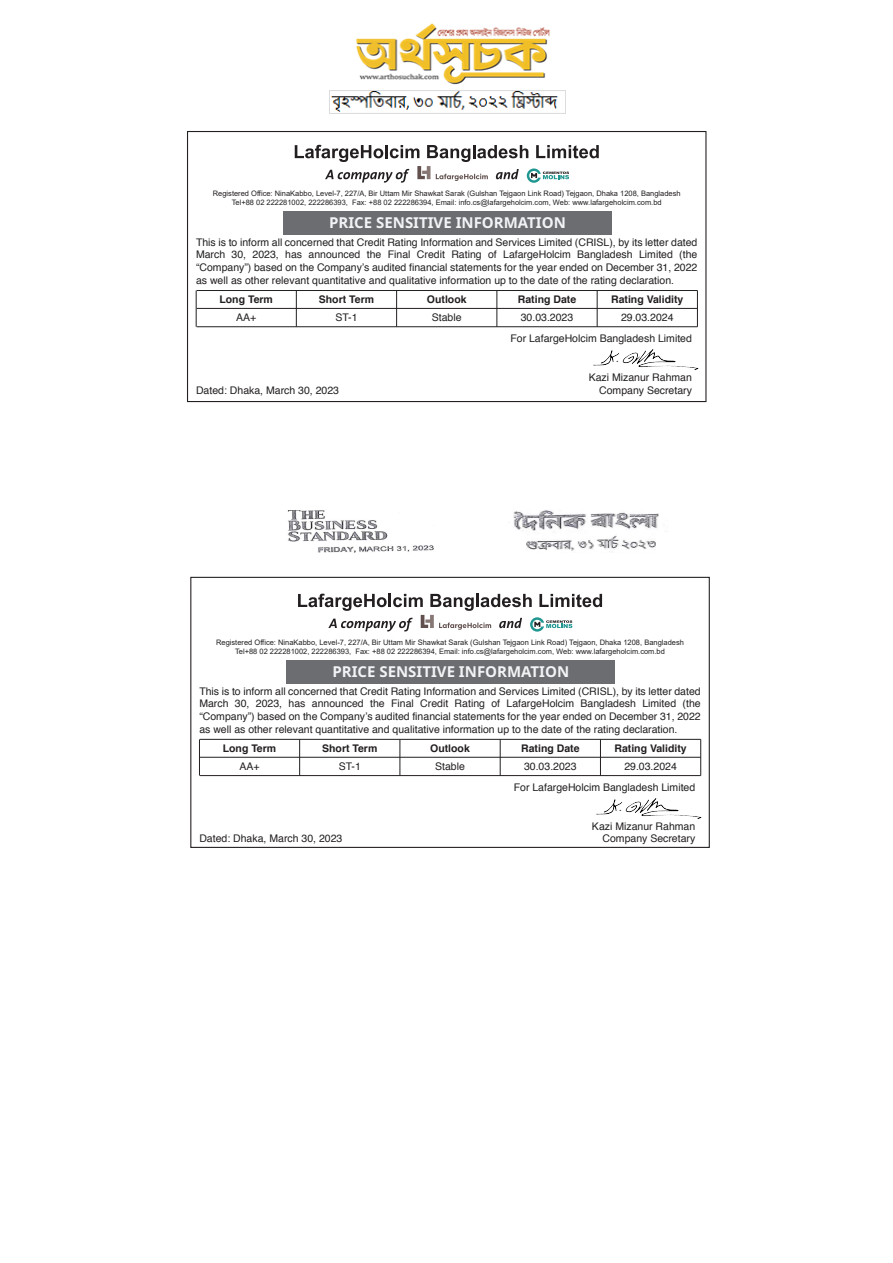
<style>
.page{position:relative;width:893px;height:1263px;background:#fff}
.page>*{position:absolute;margin:0;border:0;box-sizing:border-box;transform-origin:0 0}
.t1{font:700 15px "Noto Sans";color:#f2f3f4}
.t2{font:10.5px/12.6px "Helvetica";color:#231f20;text-align:justify}
.t3{font:700 10.5px "Helvetica";color:#231f20}
.t4{font:7.5px/9px "Arial";color:#231f20;text-align:center}
</style>
<div class="page">
<svg style="left:295px;top:145px;width:304px;height:38px"></svg>
<hr style="left:697px;top:290px;width:1px;height:37px;background:#231f20">
<hr style="left:396px;top:290px;width:1px;height:37px;background:#231f20">
<hr style="left:497px;top:290px;width:1px;height:37px;background:#231f20">
<hr style="left:597px;top:290px;width:1px;height:37px;background:#231f20">
<hr style="left:296px;top:290px;width:1px;height:37px;background:#231f20">
<hr style="left:196px;top:290px;width:1px;height:37px;background:#231f20">
<hr style="left:197px;top:290px;width:500px;height:1px;background:#231f20">
<hr style="left:197px;top:308px;width:500px;height:1px;background:#231f20">
<hr style="left:197px;top:326px;width:500px;height:1px;background:#231f20">
<div style="left:283px;top:211px;width:329px;height:24px;background:#6c6d70"></div>
<div style="left:187px;top:131px;width:519px;height:271px;border:1px solid #231f20"></div>
<img style="left:593px;top:349px;width:106px;height:21px">
<img style="left:356px;top:23px;width:194px;height:61px">
<svg style="left:298px;top:594px;width:304px;height:38px"></svg>
<hr style="left:700px;top:739px;width:1px;height:36px;background:#231f20">
<hr style="left:400px;top:739px;width:1px;height:36px;background:#231f20">
<hr style="left:500px;top:739px;width:1px;height:36px;background:#231f20">
<hr style="left:600px;top:739px;width:1px;height:36px;background:#231f20">
<hr style="left:299px;top:739px;width:1px;height:36px;background:#231f20">
<hr style="left:199px;top:739px;width:1px;height:36px;background:#231f20">
<hr style="left:200px;top:739px;width:501px;height:1px;background:#231f20">
<hr style="left:200px;top:757px;width:501px;height:1px;background:#231f20">
<hr style="left:200px;top:775px;width:501px;height:1px;background:#231f20">
<div style="left:287px;top:660px;width:328px;height:23px;background:#6c6d70"></div>
<div style="left:190px;top:577px;width:520px;height:271px;border:1px solid #231f20"></div>
<img style="left:596px;top:798px;width:106px;height:20px">
<img style="left:288px;top:511px;width:146px;height:42px">
<img style="left:513px;top:510px;width:153px;height:42px">
<img style="left:331px;top:91px;width:227px;height:21px">
<p class="t4" style="left:213px;top:189px;width:469px">Registered Office: NinaKabbo, Level-7, 227/A, Bir Uttam Mir Shawkat Sarak (Gulshan Tejgaon Link Road) Tejgaon, Dhaka 1208, Bangladesh<br>Tel+88 02 222281002, 222286393, Fax: +88 02 222286394, Email: info.cs@lafargeholcim.com, Web: www.lafargeholcim.com.bd</p>
<p class="t2" style="left:196px;top:236px;width:503px">This is to inform all concerned that Credit Rating Information and Services Limited (CRISL), by its letter dated March 30, 2023, has announced the Final Credit Rating of LafargeHolcim Bangladesh Limited (the “Company”) based on the Company’s audited financial statements for the year ended on December 31, 2022 as well as other relevant quantitative and qualitative information up to the date of the rating declaration.</p>
<p class="t3" style="left:219px;top:291px;width:55px">Long Term</p>
<p class="t2" style="left:236px;top:311px;width:22px">AA+</p>
<h1 class="t1" style="left:329px;top:212px;width:238px">PRICE SENSITIVE INFORMATION</h1>
<p class="t3" style="left:319px;top:291px;width:57px">Short Term</p>
<p class="t2" style="left:335px;top:311px;width:24px">ST-1</p>
<p class="t3" style="left:427px;top:291px;width:41px">Outlook</p>
<p class="t2" style="left:432px;top:311px;width:31px">Stable</p>
<p class="t3" style="left:518px;top:291px;width:60px">Rating Date</p>
<p class="t2" style="left:521px;top:311px;width:54px">30.03.2023</p>
<p class="t3" style="left:611px;top:291px;width:74px">Rating Validity</p>
<p class="t2" style="left:621px;top:311px;width:54px">29.03.2024</p>
<p class="t2" style="left:196px;top:384px;width:144px">Dated: Dhaka, March 30, 2023</p>
<p class="t2" style="left:510px;top:333px;width:183px">For LafargeHolcim Bangladesh Limited</p>
<p class="t2" style="left:589px;top:371px;width:105px;text-align:right">Kazi Mizanur Rahman<br>Company Secretary</p>
<p class="t4" style="left:216px;top:637px;width:469px">Registered Office: NinaKabbo, Level-7, 227/A, Bir Uttam Mir Shawkat Sarak (Gulshan Tejgaon Link Road) Tejgaon, Dhaka 1208, Bangladesh<br>Tel+88 02 222281002, 222286393, Fax: +88 02 222286394, Email: info.cs@lafargeholcim.com, Web: www.lafargeholcim.com.bd</p>
<p class="t2" style="left:199px;top:685px;width:503px">This is to inform all concerned that Credit Rating Information and Services Limited (CRISL), by its letter dated March 30, 2023, has announced the Final Credit Rating of LafargeHolcim Bangladesh Limited (the “Company”) based on the Company’s audited financial statements for the year ended on December 31, 2022 as well as other relevant quantitative and qualitative information up to the date of the rating declaration.</p>
<p class="t3" style="left:223px;top:739px;width:55px">Long Term</p>
<p class="t2" style="left:239px;top:760px;width:22px">AA+</p>
<h1 class="t1" style="left:332px;top:661px;width:238px">PRICE SENSITIVE INFORMATION</h1>
<p class="t3" style="left:322px;top:739px;width:57px">Short Term</p>
<p class="t2" style="left:339px;top:760px;width:24px">ST-1</p>
<p class="t3" style="left:430px;top:739px;width:41px">Outlook</p>
<p class="t2" style="left:435px;top:760px;width:31px">Stable</p>
<p class="t3" style="left:521px;top:739px;width:60px">Rating Date</p>
<p class="t2" style="left:524px;top:760px;width:54px">30.03.2023</p>
<p class="t3" style="left:614px;top:739px;width:74px">Rating Validity</p>
<p class="t2" style="left:624px;top:760px;width:54px">29.03.2024</p>
<p class="t2" style="left:199px;top:833px;width:144px">Dated: Dhaka, March 30, 2023</p>
<p class="t2" style="left:514px;top:781px;width:183px">For LafargeHolcim Bangladesh Limited</p>
<p class="t2" style="left:592px;top:820px;width:105px;text-align:right">Kazi Mizanur Rahman<br>Company Secretary</p>
</div>
